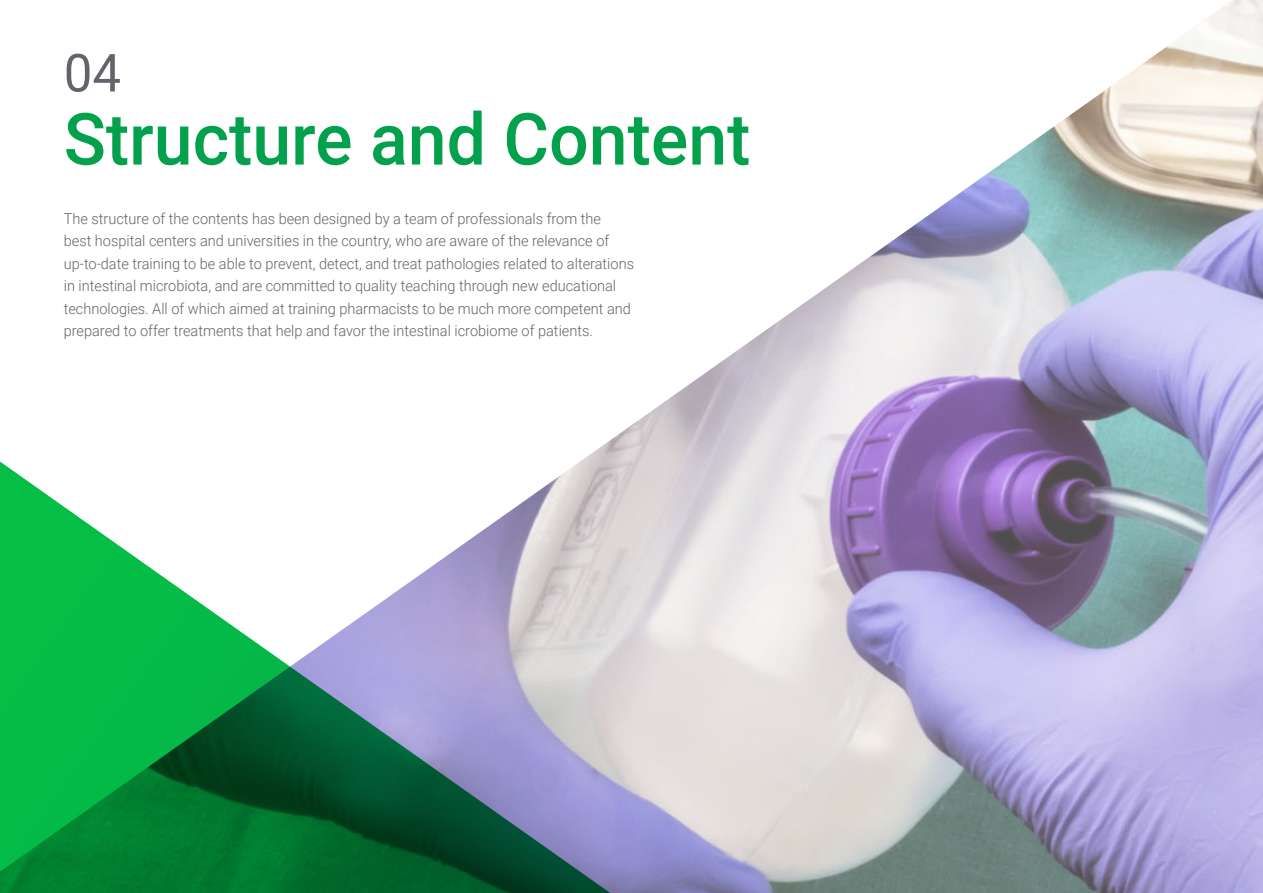
<style>
.page{position:relative;width:1263px;height:893px;background:#fff}
.page>*{position:absolute;margin:0;border:0;box-sizing:border-box;transform-origin:0 0}
.t1{font:500 72px "Roboto";color:#04a14d}
.t2{font:52.5px "Roboto";color:#61646a}
.t3{font:300 15px/22.5px "Roboto";color:#61646a}
</style>
<div class="page">
<img style="left:602px;top:0;width:661px;height:893px">
<svg style="left:0;top:446px;width:640px;height:447px"></svg>
<h2 class="t2" style="left:64px;top:36px;width:59px">04</h2>
<h1 class="t1" style="left:64px;top:89px;width:688px">Structure and Content</h1>
<p class="t3" style="left:64px;top:207px;width:572px">The structure of the contents has been designed by a team of professionals from the<br>best hospital centers and universities in the country, who are aware of the relevance of up-to-date training to be able to prevent, detect, and treat pathologies related to alterations in intestinal microbiota, and are committed to quality teaching through new educational technologies. All of which aimed at training pharmacists to be much more competent and prepared to offer treatments that help and favor the intestinal icrobiome of patients.</p>
</div>
